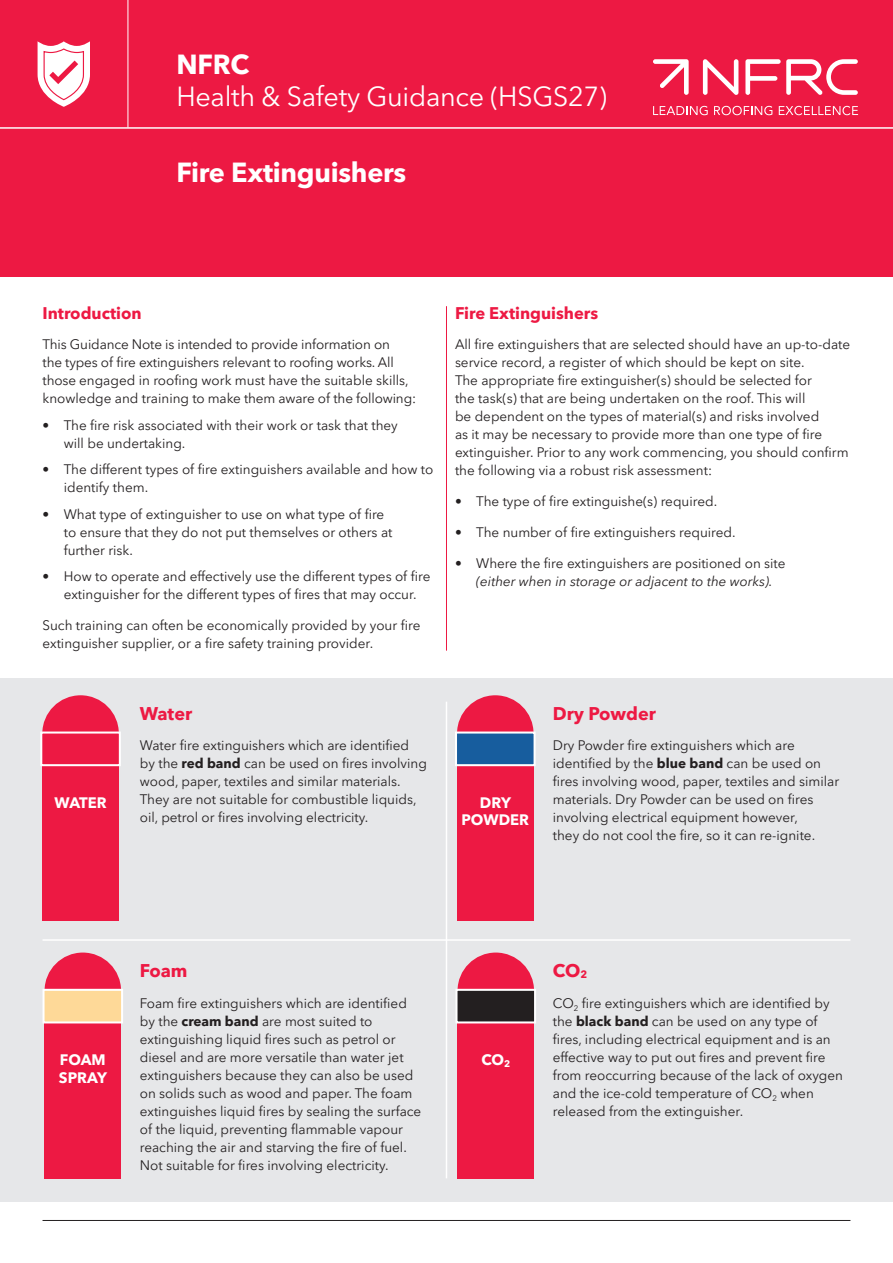
<style>
.page{position:relative;width:893px;height:1263px;background:#fff}
.page>*{position:absolute;margin:0;border:0;box-sizing:border-box;transform-origin:0 0}
._18_21_Reg_Reversed{font:27px "Avenir Next W1 G";letter-spacing:-.01em;color:#fff}
._18_21_Bold_Reversed{font:700 27px "Avenir Next W1 G";letter-spacing:-.01em;color:#fff}
._9_12_Bold{font:700 18px "Avenir Next W1 G";color:#ed1943}
._9_12_Bold-2{font:700 16.5px "Avenir Next W1 G";color:#ed1943}
._9_12_Bold-3{font:700 14.85px/17.5px "Avenir Next W1 G";color:#fff;text-align:center}
._9_12_Bold-4{font:13.5px/18px "Avenir Next W1 G";color:#231f20}
.BULLETS{font:13.5px/18px "Avenir Next W1 G";color:#231f20}
.s1{font-style:italic}
.s2{font-weight:700}
</style>
<div class="page">
<div style="left:0;top:678px;width:893px;height:523px;background:#e6e7e9"></div>
<div style="left:0;top:0;width:893px;height:277px;background:#ed1943"></div>
<hr style="left:128px;top:0;width:1px;height:128px;background:#fff">
<hr style="left:0;top:128px;width:893px;height:1px;background:#fff">
<svg style="left:653px;top:106px;width:55px;height:9px"></svg>
<svg style="left:714px;top:106px;width:58px;height:9px"></svg>
<svg style="left:779px;top:106px;width:79px;height:9px"></svg>
<svg style="left:703px;top:59px;width:35px;height:36px"></svg>
<svg style="left:745px;top:59px;width:113px;height:36px"></svg>
<svg style="left:653px;top:59px;width:36px;height:36px"></svg>
<hr style="left:43px;top:1220px;width:807px;height:1px;background:#231f20">
<hr style="left:446px;top:306px;width:1px;height:345px;background:#ed1943">
<hr style="left:446px;top:702px;width:1px;height:476px;background:#fff">
<div style="left:42px;top:695px;width:77px;height:77px;background:#ed1943;border-radius:50%"></div>
<div style="left:42px;top:733px;width:77px;height:188px;background:#ed1943"></div>
<svg style="left:40px;top:730px;width:81px;height:37px"></svg>
<div style="left:457px;top:695px;width:77px;height:77px;background:#ed1943;border-radius:50%"></div>
<div style="left:457px;top:733px;width:77px;height:188px;background:#ed1943"></div>
<svg style="left:455px;top:730px;width:81px;height:37px;background:#4872a7"></svg>
<div style="left:45px;top:952px;width:76px;height:77px;background:#ed1943;border-radius:50%"></div>
<div style="left:45px;top:991px;width:76px;height:187px;background:#ed1943"></div>
<svg style="left:42px;top:988px;width:81px;height:36px;background:#fdd8a5"></svg>
<div style="left:457px;top:952px;width:77px;height:77px;background:#ed1943;border-radius:50%"></div>
<div style="left:457px;top:991px;width:77px;height:187px;background:#ed1943"></div>
<svg style="left:455px;top:988px;width:81px;height:36px;background:#4d4245"></svg>
<hr style="left:43px;top:939px;width:807px;height:2px;background:#fff">
<svg style="left:38px;top:41px;width:52px;height:66px"></svg>
<p class="_18_21_Bold_Reversed" style="left:176px;top:43px;width:74px">NFRC</p>
<p class="_18_21_Reg_Reversed" style="left:176px;top:75px;width:432px">Health &amp; Safety Guidance (HSGS27)</p>
<p class="_18_21_Bold_Reversed" style="left:176px;top:151px;width:231px">Fire Extinguishers</p>
<p class="_9_12_Bold-2" style="left:43px;top:300px;width:101px">Introduction</p>
<p class="_9_12_Bold-4" style="left:43px;top:334px;width:375px">This Guidance Note is intended to provide information on<br>the types of fire extinguishers relevant to roofing works. All those engaged in roofing work must have the suitable skills, knowledge and training to make them aware of the following:</p>
<p class="BULLETS" style="left:64px;top:415px;width:336px;text-indent:-21px">• The fire risk associated with their work or task that they will be undertaking.</p>
<p class="BULLETS" style="left:64px;top:459px;width:371px;text-indent:-21px">• The different types of fire extinguishers available and how to identify them.</p>
<p class="BULLETS" style="left:64px;top:504px;width:330px;text-indent:-21px">• What type of extinguisher to use on what type of fire to ensure that they do not put themselves or others at further risk.</p>
<p class="BULLETS" style="left:43px;top:566px;width:390px;text-align:center">• How to operate and effectively use the different types of fire extinguisher for the different types of fires that may occur.</p>
<p class="_9_12_Bold-4" style="left:43px;top:615px;width:379px">Such training can often be economically provided by your fire extinguisher supplier, or a fire safety training provider.</p>
<p class="_9_12_Bold-2" style="left:455px;top:300px;width:145px">Fire Extinguishers</p>
<p class="_9_12_Bold-4" style="left:455px;top:334px;width:397px">All fire extinguishers that are selected should have an up-to-date service record, a register of which should be kept on site.<br>The appropriate fire extinguisher(s) should be selected for<br>the task(s) that are being undertaken on the roof. This will<br>be dependent on the types of material(s) and risks involved<br>as it may be necessary to provide more than one type of fire extinguisher. Prior to any work commencing, you should confirm the following via a robust risk assessment:</p>
<p class="BULLETS" style="left:455px;top:491px;width:264px">• The type of fire extinguishe(s) required.</p>
<p class="BULLETS" style="left:455px;top:522px;width:282px">• The number of fire extinguishers required.</p>
<p class="BULLETS" style="left:476px;top:553px;width:311px;text-indent:-21px">• Where the fire extinguishers are positioned on site <span class="s1">(either when in storage or adjacent to the works).</span></p>
<p class="_9_12_Bold" style="left:140px;top:699px;width:54px">Water</p>
<p class="_9_12_Bold-4" style="left:140px;top:735px;width:289px">Water fire extinguishers which are identified by the <span class="s2">red band</span> can be used on fires involving wood, paper, textiles and similar materials.<br>They are not suitable for combustible liquids, oil, petrol or fires involving electricity.</p>
<p class="_9_12_Bold-3" style="left:54px;top:793px;width:54px">WATER</p>
<p class="_9_12_Bold-3" style="left:461px;top:793px;width:69px">DRY<br>POWDER</p>
<p class="_9_12_Bold" style="left:553px;top:699px;width:105px">Dry Powder</p>
<p class="_9_12_Bold-4" style="left:553px;top:735px;width:288px">Dry Powder fire extinguishers which are identified by the <span class="s2">blue band</span> can be used on fires involving wood, paper, textiles and similar materials. Dry Powder can be used on fires involving electrical equipment however,<br>they do not cool the fire, so it can re-ignite.</p>
<p class="_9_12_Bold" style="left:140px;top:956px;width:49px">Foam</p>
<p class="_9_12_Bold-4" style="left:140px;top:992px;width:283px">Foam fire extinguishers which are identified by the <span class="s2">cream band</span> are most suited to extinguishing liquid fires such as petrol or diesel and are more versatile than water jet extinguishers because they can also be used on solids such as wood and paper. The foam extinguishes liquid fires by sealing the surface of the liquid, preventing flammable vapour reaching the air and starving the fire of fuel.<br>Not suitable for fires involving electricity.</p>
<p class="_9_12_Bold-3" style="left:59px;top:1050px;width:49px;text-align:left">FOAM<br>SPRAY</p>
<p class="_9_12_Bold-3" style="left:481px;top:1050px;width:30px">CO<sub>2</sub></p>
<p class="_9_12_Bold" style="left:553px;top:956px;width:36px">CO<sub>2</sub></p>
<p class="_9_12_Bold-4" style="left:553px;top:992px;width:292px">CO<sub>2</sub> fire extinguishers which are identified by the <span class="s2">black band</span> can be used on any type of fires, including electrical equipment and is an effective way to put out fires and prevent fire from reoccurring because of the lack of oxygen and the ice-cold temperature of CO<sub>2</sub> when released from the extinguisher.</p>
</div>
